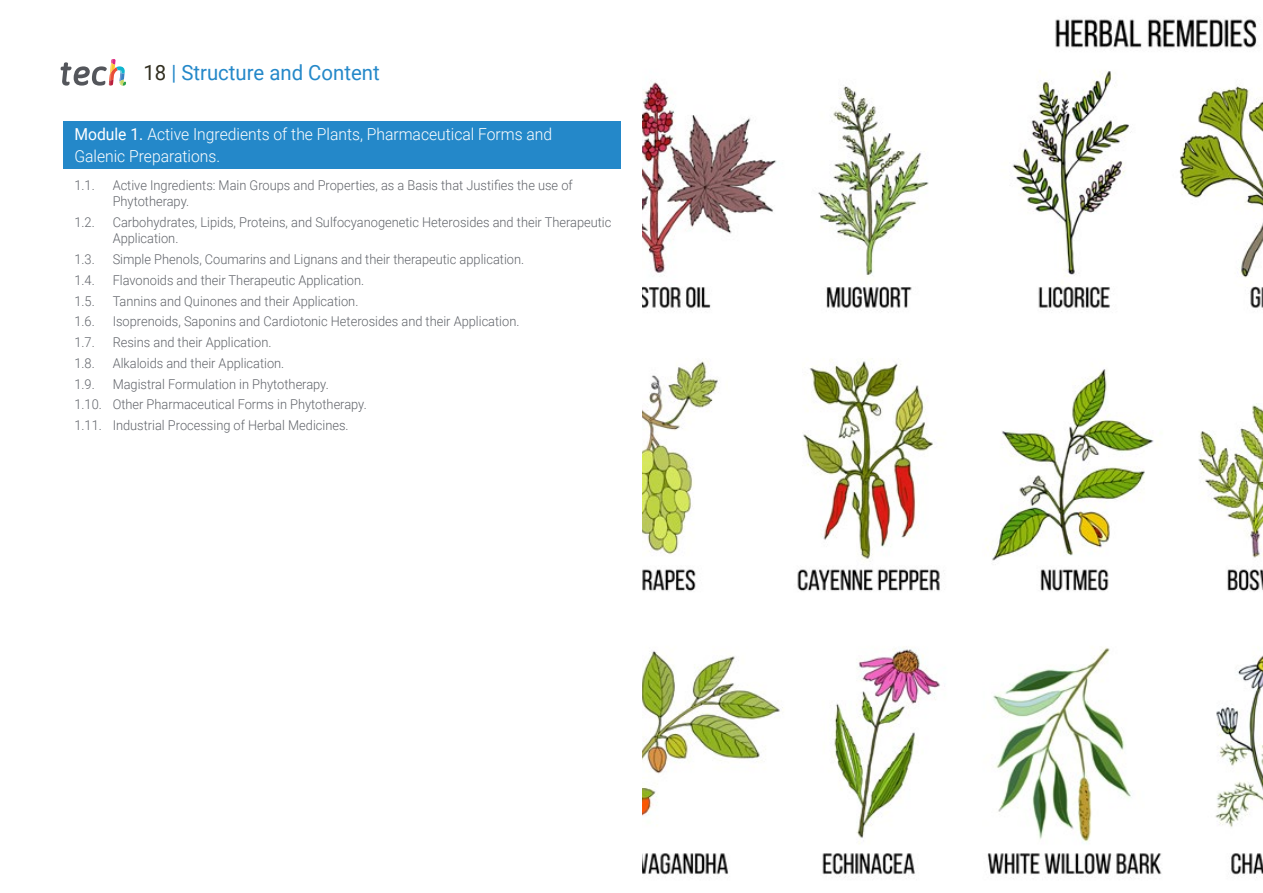
<style>
.page{position:relative;width:1263px;height:893px;background:#fff}
.page>*{position:absolute;margin:0;border:0;box-sizing:border-box;transform-origin:0 0}
.t1{font:21px "Roboto";color:#2488c9}
.t2{font:300 16.5px/22.5px "Roboto";color:#fff;scale:.95 1}
.t3{font:300 13.5px/16.5px "Roboto";color:#61646a;scale:.95 1}
.s1{color:#312e20}
.s2{font-weight:400}
</style>
<div class="page">
<div style="left:63px;top:121px;width:558px;height:48px;background:#2488c9"></div>
<img style="left:642px;top:17px;width:621px;height:861px">
<svg style="left:61px;top:59px;width:65px;height:27px"></svg>
<h1 class="t1" style="left:144px;top:57px;width:238px"><span class="s1">18</span> | Structure and Content</h1>
<p class="t2" style="left:74px;top:122px;width:504px"><span class="s2">Module 1.</span> Active Ingredients of the Plants, Pharmaceutical Forms and<br>Galenic Preparations.</p>
<p class="t3" style="left:74px;top:176px;width:23px">1.1.</p>
<p class="t3" style="left:113px;top:176px;width:486px">Active Ingredients: Main Groups and Properties, as a Basis that Justifies the use of<br>Phytotherapy.</p>
<p class="t3" style="left:74px;top:213px;width:23px">1.2.</p>
<p class="t3" style="left:113px;top:213px;width:526px">Carbohydrates, Lipids, Proteins, and Sulfocyanogenetic Heterosides and their Therapeutic<br>Application.</p>
<p class="t3" style="left:74px;top:251px;width:23px">1.3.</p>
<p class="t3" style="left:113px;top:251px;width:435px">Simple Phenols, Coumarins and Lignans and their therapeutic application.</p>
<p class="t3" style="left:74px;top:271px;width:23px">1.4.</p>
<p class="t3" style="left:113px;top:271px;width:266px">Flavonoids and their Therapeutic Application.</p>
<p class="t3" style="left:74px;top:292px;width:23px">1.5.</p>
<p class="t3" style="left:113px;top:292px;width:260px">Tannins and Quinones and their Application.</p>
<p class="t3" style="left:74px;top:313px;width:23px">1.6.</p>
<p class="t3" style="left:113px;top:313px;width:430px">Isoprenoids, Saponins and Cardiotonic Heterosides and their Application.</p>
<p class="t3" style="left:74px;top:334px;width:23px">1.7.</p>
<p class="t3" style="left:113px;top:334px;width:169px">Resins and their Application.</p>
<p class="t3" style="left:74px;top:354px;width:23px">1.8.</p>
<p class="t3" style="left:113px;top:354px;width:182px">Alkaloids and their Application.</p>
<p class="t3" style="left:74px;top:375px;width:23px">1.9.</p>
<p class="t3" style="left:74px;top:373px;width:309px;line-height:20.7px;text-indent:38px">Magistral Formulation in Phytotherapy.<br>1.10. Other Pharmaceutical Forms in Phytotherapy.<br>1.11. Industrial Processing of Herbal Medicines.</p>
</div>
